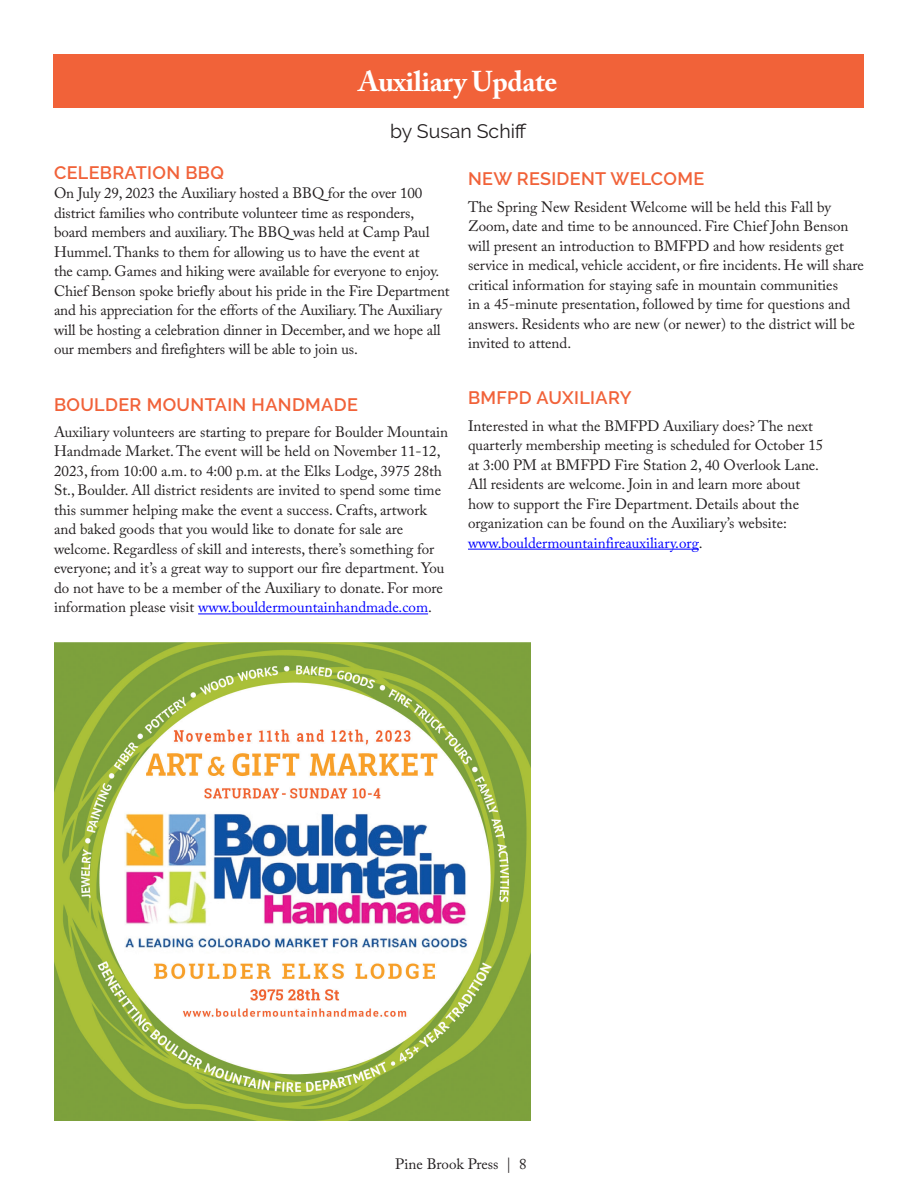
<style>
.page{position:relative;width:918px;height:1188px;background:#fff}
.page>*{position:absolute;margin:0;border:0;box-sizing:border-box;transform-origin:0 0}
.t1{font:700 28.5px "Adobe Caslon Pro";letter-spacing:-.01em;color:#fff}
.t2{font:19.5px "Raleway";color:#231f20}
.t3{font:600 18px "Raleway";letter-spacing:.02em;color:#f16239}
.t4{font:15px/19.5px "Adobe Caslon Pro";color:#231f20}
.s1{color:#00f}
</style>
<div class="page">
<hr style="left:198px;top:614px;width:230px;height:1px;background:#00f">
<img style="left:54px;top:642px;width:477px;height:479px">
<div style="left:53px;top:54px;width:811px;height:54px;background:#f16239"></div>
<hr style="left:468px;top:549px;width:231px;height:1px;background:#00f">
<h1 class="t1" style="left:359px;top:64px;width:200px">Auxiliary Update</h1>
<h2 class="t2" style="left:390px;top:120px;width:138px">by Susan Schiff</h2>
<p class="t3" style="left:468px;top:169px;width:238px">NEW RESIDENT WELCOME</p>
<p class="t4" style="left:468px;top:197px;width:397px">The Spring New Resident Welcome will be held this Fall by Zoom, date and time to be announced. Fire Chief John Benson will present an introduction to BMFPD and how residents get service in medical, vehicle accident, or fire incidents. He will share critical information for staying safe in mountain communities<br>in a 45-minute presentation, followed by time for questions and answers. Residents who are new (or newer) to the district will be invited to attend.</p>
<p class="t3" style="left:54px;top:162px;width:171px">CELEBRATION BBQ</p>
<p class="t4" style="left:54px;top:183px;width:397px">On July 29, 2023 the Auxiliary hosted a BBQ for the over 100 district families who contribute volunteer time as responders, board members and auxiliary. The BBQ was held at Camp Paul Hummel. Thanks to them for allowing us to have the event at<br>the camp. Games and hiking were available for everyone to enjoy.<br>Chief Benson spoke briefly about his pride in the Fire Department and his appreciation for the efforts of the Auxiliary. The Auxiliary will be hosting a celebration dinner in December, and we hope all our members and firefighters will be able to join us.</p>
<p class="t3" style="left:54px;top:394px;width:305px">BOULDER MOUNTAIN HANDMADE</p>
<p class="t4" style="left:54px;top:422px;width:396px">Auxiliary volunteers are starting to prepare for Boulder Mountain Handmade Market. The event will be held on November 11-12, 2023, from 10:00 a.m. to 4:00 p.m. at the Elks Lodge, 3975 28th St., Boulder. All district residents are invited to spend some time this summer helping make the event a success. Crafts, artwork and baked goods that you would like to donate for sale are welcome. Regardless of skill and interests, there’s something for everyone; and it’s a great way to support our fire department. You do not have to be a member of the Auxiliary to donate. For more information please visit <span class="s1">www.bouldermountainhandmade.com</span>.</p>
<p class="t3" style="left:468px;top:388px;width:165px">BMFPD AUXILIARY</p>
<p class="t4" style="left:468px;top:416px;width:357px">Interested in what the BMFPD Auxiliary does? The next quarterly membership meeting is scheduled for October 15 at 3:00 PM at BMFPD Fire Station 2, 40 Overlook Lane.<br>All residents are welcome. Join in and learn more about how to support the Fire Department. Details about the organization can be found on the Auxiliary’s website: <span class="s1">www.bouldermountainfireauxiliary.org</span>.</p>
<p class="t4" style="left:395px;top:1154px;width:133px">Pine Brook Press | 8</p>
</div>
